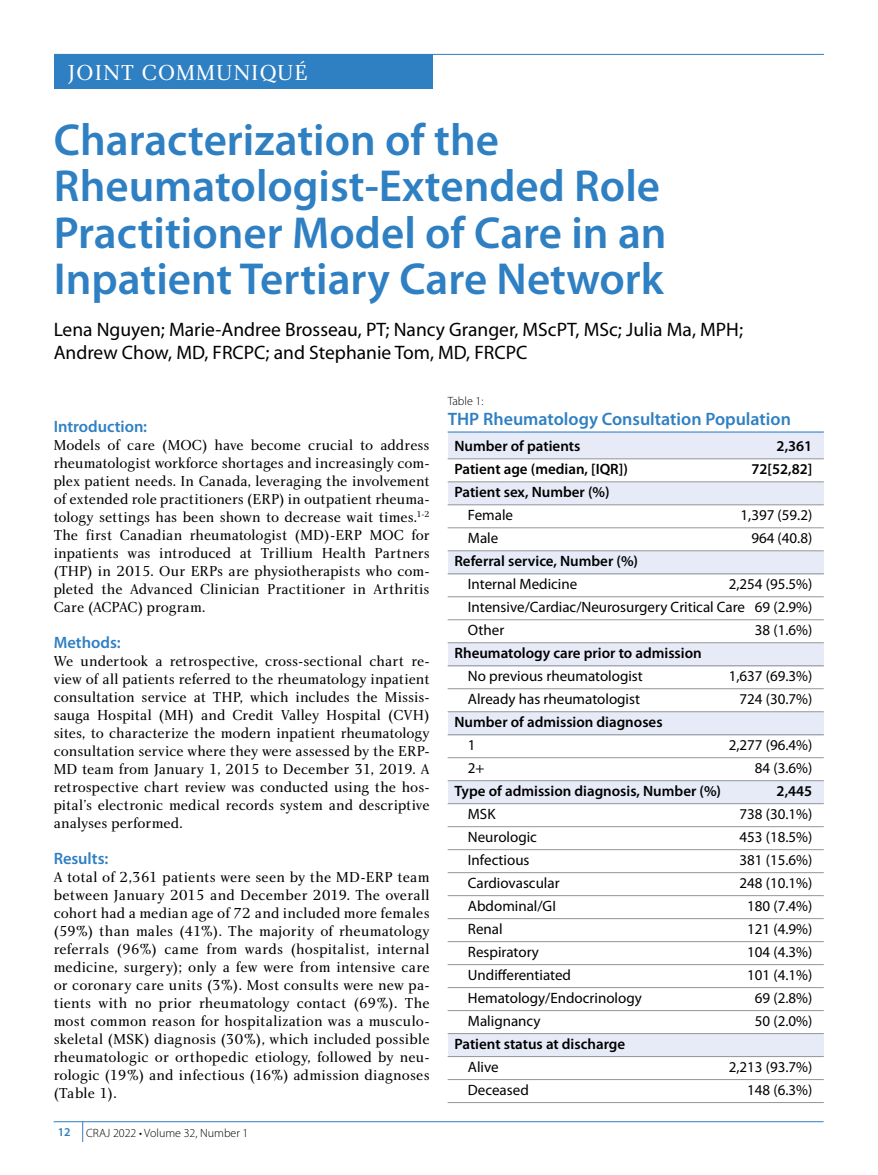
<style>
.page{position:relative;width:878px;height:1175px;background:#fff}
.page>*{position:absolute;margin:0;border:0;box-sizing:border-box;transform-origin:0 0}
.t1{font:600 45px/46.5px "Myriad Pro";color:#2f80c3}
.t2{font:22.5px "Charlotte Book Plain";letter-spacing:.05em;color:#fff}
.t3{font:19.5px/22.5px "Myriad Pro";color:#000}
.t4{font:600 18px "Myriad Pro";color:#2f80c3}
.t5{font:600 16.5px "Myriad Pro";color:#2f80c3}
.t6{font:15px/18px "Charlotte Book Plain";letter-spacing:.005em;color:#000;text-align:justify}
.t7{font:15px/23px "Myriad Pro";color:#000;text-align:justify}
.t8{font:600 15px "Myriad Pro";color:#000}
.t9{font:300 12px "Myriad Pro";color:#000}
.t10{font:600 12px "Myriad Pro";color:#2f80c3}
</style>
<div class="page">
<div style="left:447px;top:643px;width:376px;height:24px;background:#e7ebf7"></div>
<div style="left:448px;top:712px;width:376px;height:23px;background:#e7ebf7"></div>
<div style="left:448px;top:432px;width:376px;height:27px;background:#e7ebf7"></div>
<div style="left:447px;top:482px;width:376px;height:23px;background:#e7ebf7"></div>
<div style="left:448px;top:551px;width:376px;height:23px;background:#e7ebf7"></div>
<div style="left:447px;top:781px;width:376px;height:22px;background:#e7ebf7"></div>
<div style="left:447px;top:1034px;width:376px;height:23px;background:#e7ebf7"></div>
<hr style="left:54px;top:54px;width:770px;height:1px;background:#2f80c3">
<div style="left:54px;top:54px;width:379px;height:35px;background:#2f80c3"></div>
<hr style="left:54px;top:1121px;width:769px;height:1px;background:#2f80c3">
<svg style="left:82px;top:1121px;width:1px;height:21px"></svg>
<hr style="left:447px;top:432px;width:376px;height:1px;background:#2f80c3">
<hr style="left:447px;top:458px;width:376px;height:1px;background:#939598">
<hr style="left:447px;top:481px;width:376px;height:1px;background:#939598">
<hr style="left:447px;top:504px;width:376px;height:1px;background:#939598">
<hr style="left:447px;top:527px;width:376px;height:1px;background:#939598">
<hr style="left:447px;top:550px;width:376px;height:1px;background:#939598">
<hr style="left:447px;top:573px;width:376px;height:1px;background:#939598">
<hr style="left:447px;top:596px;width:376px;height:1px;background:#939598">
<hr style="left:447px;top:619px;width:376px;height:1px;background:#939598">
<hr style="left:447px;top:642px;width:376px;height:1px;background:#939598">
<hr style="left:447px;top:665px;width:376px;height:1px;background:#939598">
<hr style="left:447px;top:688px;width:376px;height:1px;background:#939598">
<hr style="left:447px;top:711px;width:376px;height:1px;background:#939598">
<hr style="left:447px;top:734px;width:376px;height:1px;background:#939598">
<hr style="left:447px;top:757px;width:376px;height:1px;background:#939598">
<hr style="left:447px;top:780px;width:376px;height:1px;background:#939598">
<hr style="left:447px;top:803px;width:376px;height:1px;background:#939598">
<hr style="left:447px;top:826px;width:376px;height:1px;background:#939598">
<hr style="left:447px;top:849px;width:376px;height:1px;background:#939598">
<hr style="left:447px;top:872px;width:376px;height:1px;background:#939598">
<hr style="left:447px;top:895px;width:376px;height:1px;background:#939598">
<hr style="left:447px;top:918px;width:376px;height:1px;background:#939598">
<hr style="left:447px;top:941px;width:376px;height:1px;background:#939598">
<hr style="left:447px;top:964px;width:376px;height:1px;background:#939598">
<hr style="left:447px;top:987px;width:376px;height:1px;background:#939598">
<hr style="left:447px;top:1010px;width:376px;height:1px;background:#939598">
<hr style="left:447px;top:1033px;width:376px;height:1px;background:#939598">
<hr style="left:447px;top:1056px;width:376px;height:1px;background:#939598">
<hr style="left:447px;top:1079px;width:376px;height:1px;background:#939598">
<hr style="left:447px;top:1102px;width:376px;height:1px;background:#939598">
<h2 class="t2" style="left:68px;top:59px;width:241px">JOINT COMMUNIQUÉ</h2>
<h1 class="t1" style="left:54px;top:117px;width:614px">Characterization of the<br>Rheumatologist-Extended Role<br>Practitioner Model of Care in an<br>Inpatient Tertiary Care Network</h1>
<h3 class="t3" style="left:54px;top:319px;width:690px">Lena Nguyen; Marie-Andree Brosseau, PT; Nancy Granger, MScPT, MSc; Julia Ma, MPH;<br>Andrew Chow, MD, FRCPC; and Stephanie Tom, MD, FRCPC</h3>
<p class="t5" style="left:54px;top:417px;width:95px">Introduction:</p>
<p class="t6" style="left:54px;top:436px;width:377px">Models of care (MOC) have become crucial to address rheumatologist workforce shortages and increasingly com&shy;plex patient needs. In Canada, leveraging the involvement of extended role practitioners (ERP) in outpatient rheuma&shy;tology settings has been shown to decrease wait times.<sup>1-2<br></sup>The first Canadian rheumatologist (MD)-ERP MOC for inpatients was introduced at Trillium Health Partners (THP) in 2015. Our ERPs are physiotherapists who com&shy;pleted the Advanced Clinician Practitioner in Arthritis Care (ACPAC) program.</p>
<p class="t5" style="left:54px;top:633px;width:68px">Methods:</p>
<p class="t6" style="left:54px;top:652px;width:377px">We undertook a retrospective, cross-sectional chart re&shy;view of all patients referred to the rheumatology inpatient consultation service at THP, which includes the Missis&shy;sauga Hospital (MH) and Credit Valley Hospital (CVH) sites, to characterize the modern inpatient rheumatology consultation service where they were assessed by the ERP-MD team from January 1, 2015 to December 31, 2019. A retrospective chart review was conducted using the hos&shy;pital’s electronic medical records system and descriptive analyses performed.</p>
<p class="t5" style="left:54px;top:849px;width:56px">Results:</p>
<p class="t6" style="left:54px;top:868px;width:377px">A total of 2,361 patients were seen by the MD-ERP team between January 2015 and December 2019. The overall cohort had a median age of 72 and included more females (59%) than males (41%). The majority of rheumatology referrals (96%) came from wards (hospitalist, internal medicine, surgery); only a few were from intensive care or coronary care units (3%). Most consults were new pa&shy;tients with no prior rheumatology contact (69%). The most common reason for hospitalization was a musculo&shy;skeletal (MSK) diagnosis (30%), which included possible rheumatologic or orthopedic etiology, followed by neu&shy;rologic (19%) and infectious (16%) admission diagnoses (Table 1).</p>
<p class="t10" style="left:58px;top:1125px;width:14px">12</p>
<p class="t9" style="left:86px;top:1126px;width:164px">CRAJ 2022 • Volume 32, Number 1</p>
<p class="t9" style="left:447px;top:395px;width:37px">Table 1:</p>
<p class="t4" style="left:447px;top:409px;width:345px">THP Rheumatology Consultation Population</p>
<p class="t8" style="left:454px;top:438px;width:127px">Number of patients</p>
<p class="t8" style="left:776px;top:438px;width:37px">2,361</p>
<p class="t8" style="left:454px;top:461px;width:175px">Patient age (median, [IQR])</p>
<p class="t8" style="left:751px;top:461px;width:62px">72[52,82]</p>
<p class="t8" style="left:454px;top:484px;width:157px">Patient sex, Number (%)</p>
<p class="t7" style="left:468px;top:504px;width:47px">Female</p>
<p class="t7" style="left:740px;top:504px;width:73px">1,397 (59.2)</p>
<p class="t7" style="left:468px;top:527px;width:32px">Male</p>
<p class="t7" style="left:751px;top:527px;width:62px">964 (40.8)</p>
<p class="t8" style="left:454px;top:553px;width:185px">Referral service, Number (%)</p>
<p class="t7" style="left:468px;top:573px;width:111px">Internal Medicine</p>
<p class="t7" style="left:468px;top:573px;width:346px;text-indent:261px">2,254 (95.5%)<br>Intensive/Cardiac/Neurosurgery Critical Care 69 (2.9%)<br>Other</p>
<p class="t7" style="left:754px;top:619px;width:59px">38 (1.6%)</p>
<p class="t8" style="left:454px;top:644px;width:249px">Rheumatology care prior to admission</p>
<p class="t7" style="left:468px;top:665px;width:176px">No previous rheumatologist</p>
<p class="t7" style="left:728px;top:665px;width:85px">1,637 (69.3%)</p>
<p class="t7" style="left:468px;top:688px;width:173px">Already has rheumatologist</p>
<p class="t7" style="left:739px;top:688px;width:74px">724 (30.7%)</p>
<p class="t8" style="left:454px;top:713px;width:210px">Number of admission diagnoses</p>
<p class="t7" style="left:468px;top:734px;width:9px">1</p>
<p class="t7" style="left:728px;top:734px;width:85px">2,277 (96.4%)</p>
<p class="t7" style="left:468px;top:757px;width:18px">2+</p>
<p class="t7" style="left:754px;top:757px;width:59px">84 (3.6%)</p>
<p class="t8" style="left:454px;top:782px;width:268px">Type of admission diagnosis, Number (%)</p>
<p class="t8" style="left:776px;top:782px;width:37px">2,445</p>
<p class="t7" style="left:468px;top:802px;width:29px">MSK</p>
<p class="t7" style="left:739px;top:802px;width:74px">738 (30.1%)</p>
<p class="t7" style="left:468px;top:825px;width:70px">Neurologic</p>
<p class="t7" style="left:739px;top:825px;width:74px">453 (18.5%)</p>
<p class="t7" style="left:468px;top:848px;width:63px">Infectious</p>
<p class="t7" style="left:739px;top:848px;width:74px">381 (15.6%)</p>
<p class="t7" style="left:468px;top:871px;width:93px">Cardiovascular</p>
<p class="t7" style="left:739px;top:871px;width:74px">248 (10.1%)</p>
<p class="t7" style="left:468px;top:894px;width:89px">Abdominal/GI</p>
<p class="t7" style="left:747px;top:894px;width:67px">180 (7.4%)</p>
<p class="t7" style="left:468px;top:917px;width:36px">Renal</p>
<p class="t7" style="left:747px;top:917px;width:67px">121 (4.9%)</p>
<p class="t7" style="left:468px;top:940px;width:73px">Respiratory</p>
<p class="t7" style="left:747px;top:940px;width:67px">104 (4.3%)</p>
<p class="t7" style="left:468px;top:963px;width:105px">Undifferentiated</p>
<p class="t7" style="left:747px;top:963px;width:67px">101 (4.1%)</p>
<p class="t7" style="left:468px;top:986px;width:175px">Hematology/Endocrinology</p>
<p class="t7" style="left:754px;top:986px;width:59px">69 (2.8%)</p>
<p class="t7" style="left:468px;top:1009px;width:74px">Malignancy</p>
<p class="t7" style="left:754px;top:1009px;width:59px">50 (2.0%)</p>
<p class="t8" style="left:454px;top:1035px;width:172px">Patient status at discharge</p>
<p class="t7" style="left:468px;top:1055px;width:32px">Alive</p>
<p class="t7" style="left:728px;top:1055px;width:85px">2,213 (93.7%)</p>
<p class="t7" style="left:468px;top:1078px;width:62px">Deceased</p>
<p class="t7" style="left:747px;top:1078px;width:67px">148 (6.3%)</p>
</div>
